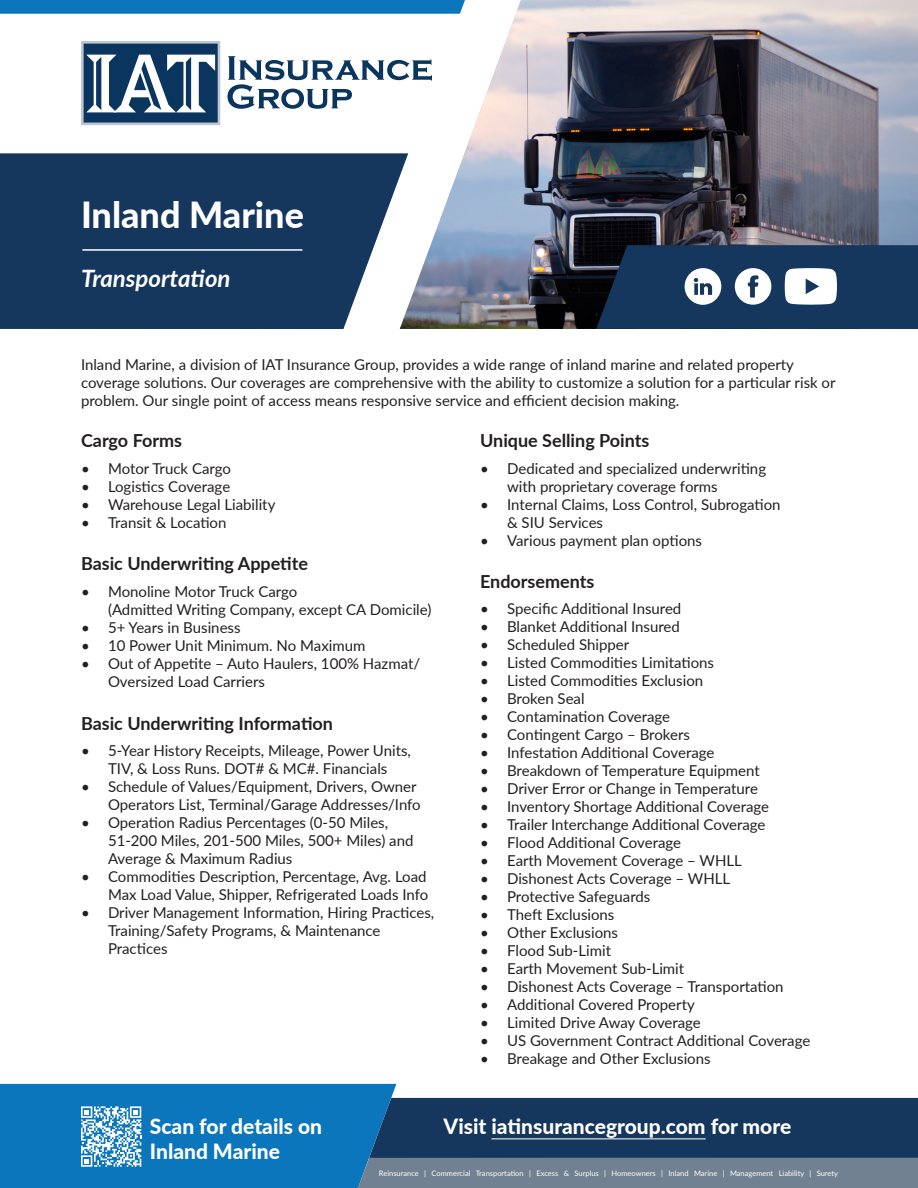
<style>
.page{position:relative;width:918px;height:1188px;background:#fff}
.page>*{position:absolute;margin:0;border:0;box-sizing:border-box;transform-origin:0 0}
.t1{font:800 36px "Lato";color:#fff}
.t2{font:italic 700 24px "Lato";color:#fff}
.Body{font:800 21px/25.2px "Lato";color:#fff}
.Body-2{font:700 18px "Lato";color:#231f20}
.Body-3{font:15px/18px "Lato";color:#231f20}
.t3{font:7.5px "Lato";color:#fff}
</style>
<div class="page">
<img style="left:408px;top:0;width:510px;height:329px">
<svg style="left:0;top:0;width:465px;height:14px;background:#1279be"></svg>
<svg style="left:0;top:153px;width:408px;height:176px;background:#264569"></svg>
<svg style="left:0;top:1084px;width:918px;height:104px;background:#386f9b"></svg>
<svg style="left:228px;top:56px;width:204px;height:53px"></svg>
<svg style="left:81px;top:41px;width:139px;height:84px"></svg>
<hr style="left:82px;top:249px;width:220px;height:2px;background:#fff">
<svg style="left:596px;top:245px;width:322px;height:84px;background:#334e6e"></svg>
<p class="t1" style="left:81px;top:188px;width:225px">Inland Marine</p>
<p class="t2" style="left:81px;top:261px;width:151px">Transportation</p>
<p class="Body-3" style="left:81px;top:354px;width:756px">Inland Marine, a division of IAT Insurance Group, provides a wide range of inland marine and related property coverage solutions. Our coverages are comprehensive with the ability to customize a solution for a particular risk or problem. Our single point of access means responsive service and efficient decision making.</p>
<p class="Body-2" style="left:81px;top:427px;width:103px">Cargo Forms</p>
<p class="Body-3" style="left:81px;top:459px;width:152px">• Motor Truck Cargo</p>
<p class="Body-3" style="left:81px;top:477px;width:151px">• Logistics Coverage</p>
<p class="Body-3" style="left:81px;top:495px;width:196px">• Warehouse Legal Liability</p>
<p class="Body-3" style="left:81px;top:513px;width:147px">• Transit &amp; Location</p>
<p class="Body-2" style="left:81px;top:550px;width:229px">Basic Underwriting Appetite</p>
<p class="Body-3" style="left:108px;top:582px;width:325px;text-indent:-27px">• Monoline Motor Truck Cargo<br>(Admitted Writing Company, except CA Domicile)</p>
<p class="Body-3" style="left:81px;top:618px;width:161px">• 5+ Years in Business</p>
<p class="Body-3" style="left:81px;top:636px;width:286px">• 10 Power Unit Minimum. No Maximum</p>
<p class="Body-3" style="left:108px;top:654px;width:314px;text-indent:-27px">• Out of Appetite – Auto Haulers, 100% Hazmat/<br>Oversized Load Carriers</p>
<p class="Body-2" style="left:81px;top:710px;width:254px">Basic Underwriting Information</p>
<p class="Body-3" style="left:81px;top:741px;width:331px;text-align:center">• 5-Year History Receipts, Mileage, Power Units,<br>TIV, &amp; Loss Runs. DOT# &amp; MC#. Financials</p>
<p class="Body-3" style="left:81px;top:777px;width:341px;text-align:right">• Schedule of Values/Equipment, Drivers, Owner<br>Operators List, Terminal/Garage Addresses/Info</p>
<p class="Body-3" style="left:108px;top:813px;width:307px;text-indent:-27px">• Operation Radius Percentages (0-50 Miles,<br>51-200 Miles, 201-500 Miles, 500+ Miles) and<br>Average &amp; Maximum Radius</p>
<p class="Body-3" style="left:81px;top:867px;width:349px;text-align:right">• Commodities Description, Percentage, Avg. Load<br>Max Load Value, Shipper, Refrigerated Loads Info</p>
<p class="Body-3" style="left:108px;top:903px;width:328px;text-indent:-27px">• Driver Management Information, Hiring Practices,<br>Training/Safety Programs, &amp; Maintenance<br>Practices</p>
<p class="Body-2" style="left:480px;top:427px;width:171px">Unique Selling Points</p>
<p class="Body-3" style="left:507px;top:459px;width:261px;text-indent:-27px">• Dedicated and specialized underwriting with proprietary coverage forms</p>
<p class="Body-3" style="left:507px;top:495px;width:275px;text-indent:-27px">• Internal Claims, Loss Control, Subrogation &amp; SIU Services</p>
<p class="Body-3" style="left:480px;top:531px;width:223px">• Various payment plan options</p>
<p class="Body-2" style="left:480px;top:568px;width:116px">Endorsements</p>
<p class="Body-3" style="left:480px;top:599px;width:203px">• Specific Additional Insured</p>
<p class="Body-3" style="left:480px;top:617px;width:201px">• Blanket Additional Insured</p>
<p class="Body-3" style="left:480px;top:635px;width:151px">• Scheduled Shipper</p>
<p class="Body-3" style="left:480px;top:653px;width:235px">• Listed Commodities Limitations</p>
<p class="Body-3" style="left:480px;top:671px;width:225px">• Listed Commodities Exclusion</p>
<p class="Body-3" style="left:480px;top:689px;width:106px">• Broken Seal</p>
<p class="Body-3" style="left:480px;top:707px;width:192px">• Contamination Coverage</p>
<p class="Body-3" style="left:480px;top:725px;width:211px">• Contingent Cargo – Brokers</p>
<p class="Body-3" style="left:480px;top:743px;width:236px">• Infestation Additional Coverage</p>
<p class="Body-3" style="left:480px;top:761px;width:281px">• Breakdown of Temperature Equipment</p>
<p class="Body-3" style="left:480px;top:779px;width:279px">• Driver Error or Change in Temperature</p>
<p class="Body-3" style="left:480px;top:797px;width:290px">• Inventory Shortage Additional Coverage</p>
<p class="Body-3" style="left:480px;top:815px;width:287px">• Trailer Interchange Additional Coverage</p>
<p class="Body-3" style="left:480px;top:833px;width:202px">• Flood Additional Coverage</p>
<p class="Body-3" style="left:480px;top:851px;width:263px">• Earth Movement Coverage – WHLL</p>
<p class="Body-3" style="left:480px;top:869px;width:252px">• Dishonest Acts Coverage – WHLL</p>
<p class="Body-3" style="left:480px;top:887px;width:172px">• Protective Safeguards</p>
<p class="Body-3" style="left:480px;top:905px;width:136px">• Theft Exclusions</p>
<p class="Body-3" style="left:480px;top:923px;width:139px">• Other Exclusions</p>
<p class="Body-3" style="left:480px;top:941px;width:133px">• Flood Sub-Limit</p>
<p class="Body-3" style="left:480px;top:959px;width:206px">• Earth Movement Sub-Limit</p>
<p class="Body-3" style="left:480px;top:977px;width:305px">• Dishonest Acts Coverage – Transportation</p>
<p class="Body-3" style="left:480px;top:995px;width:216px">• Additional Covered Property</p>
<p class="Body-3" style="left:480px;top:1013px;width:222px">• Limited Drive Away Coverage</p>
<p class="Body-3" style="left:480px;top:1031px;width:332px">• US Government Contract Additional Coverage</p>
<p class="Body-3" style="left:480px;top:1049px;width:232px">• Breakage and Other Exclusions</p>
<p class="Body" style="left:150px;top:1113px;width:174px">Scan for details on<br>Inland Marine</p>
<p class="Body" style="left:444px;top:1113px;width:349px">Visit iatinsurancegroup.com for more</p>
<p class="t3" style="left:379px;top:1168px;width:461px">Reinsurance | Commercial Transportation | Excess &amp; Surplus | Homeowners | Inland Marine | Management Liability | Surety</p>
</div>
